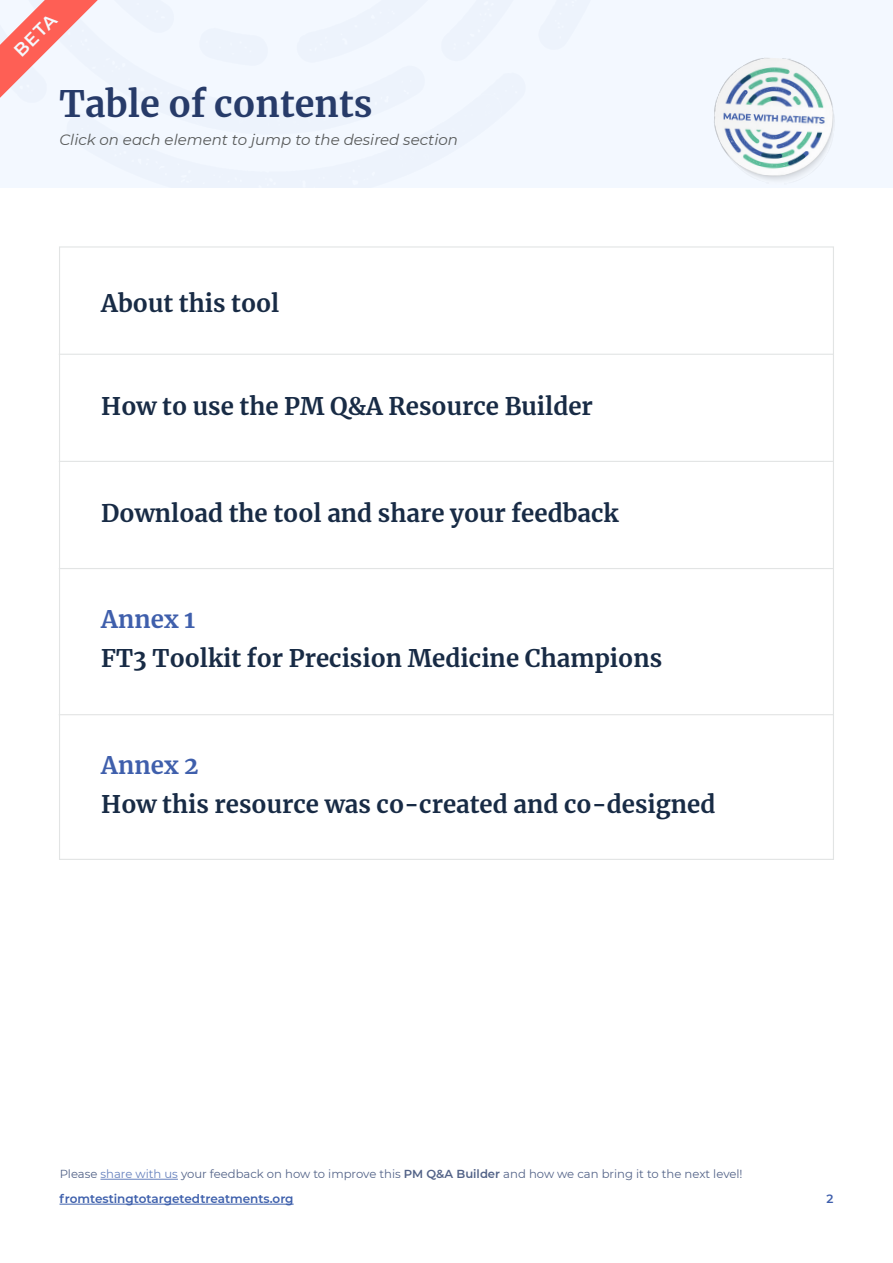
<style>
.page{position:relative;width:893px;height:1263px;background:#fff}
.page>*{position:absolute;margin:0;border:0;box-sizing:border-box;transform-origin:0 0}
.t1{font:700 36px "Merriweather";color:#273b69}
.t2{font:700 24px "Merriweather";color:#182b45}
.t3{font:700 24px "Merriweather";color:#3f5fac}
.t4{font:600 18px "Montserrat";color:#f4f9fd}
.t5{font:italic 15px "Montserrat";color:#585a5a}
.t6{font:600 12px "Montserrat";color:#3e60ac}
.t7{font:600 12px "Montserrat";color:#3f5fac}
.t8{font:11.7px "Montserrat";color:#273b69}
.s1{color:#3e60ac}
.s2{font-weight:600}
</style>
<div class="page">
<hr style="left:60px;top:1204px;width:234px;height:1px;background:#3e60ac">
<hr style="left:100px;top:1179px;width:78px;height:1px;background:#3e60ac">
<div style="left:0;top:0;width:893px;height:187px;background:#f3f8ff"></div>
<img style="left:714px;top:58px;width:121px;height:123px">
<hr style="left:59px;top:354px;width:774px;height:1px;background:#e2e4e4">
<hr style="left:59px;top:461px;width:774px;height:1px;background:#e2e4e4">
<hr style="left:59px;top:568px;width:774px;height:1px;background:#e2e4e4">
<hr style="left:59px;top:714px;width:774px;height:1px;background:#e2e4e4">
<svg style="left:0;top:0;width:98px;height:98px"></svg>
<p class="t4" style="left:8px;top:44px;width:54px;rotate:-45deg">BETA</p>
<p class="t1" style="left:60px;top:79px;width:314px">Table of contents</p>
<p class="t5" style="left:60px;top:130px;width:400px">Click on each element to jump to the desired section</p>
<p class="t2" style="left:101px;top:286px;width:180px">About this tool</p>
<p class="t2" style="left:101px;top:390px;width:493px">How to use the PM Q&amp;A Resource Builder</p>
<p class="t2" style="left:101px;top:497px;width:519px">Download the tool and share your feedback</p>
<p class="t3" style="left:101px;top:602px;width:95px">Annex 1</p>
<p class="t2" style="left:101px;top:641px;width:562px">FT3 Toolkit for Precision Medicine Champions</p>
<p class="t3" style="left:101px;top:749px;width:99px">Annex 2</p>
<p class="t2" style="left:101px;top:788px;width:616px">How this resource was co-created and co-designed</p>
<p class="t8" style="left:60px;top:1166px;width:685px">Please <span class="s1">share with us</span> your feedback on how to improve this <span class="s2">PM Q&amp;A Builder</span> and how we can bring it to the next level!</p>
<p class="t6" style="left:60px;top:1190px;width:236px">fromtestingtotargetedtreatments.org</p>
<p class="t7" style="left:826px;top:1190px;width:8px">2</p>
</div>
